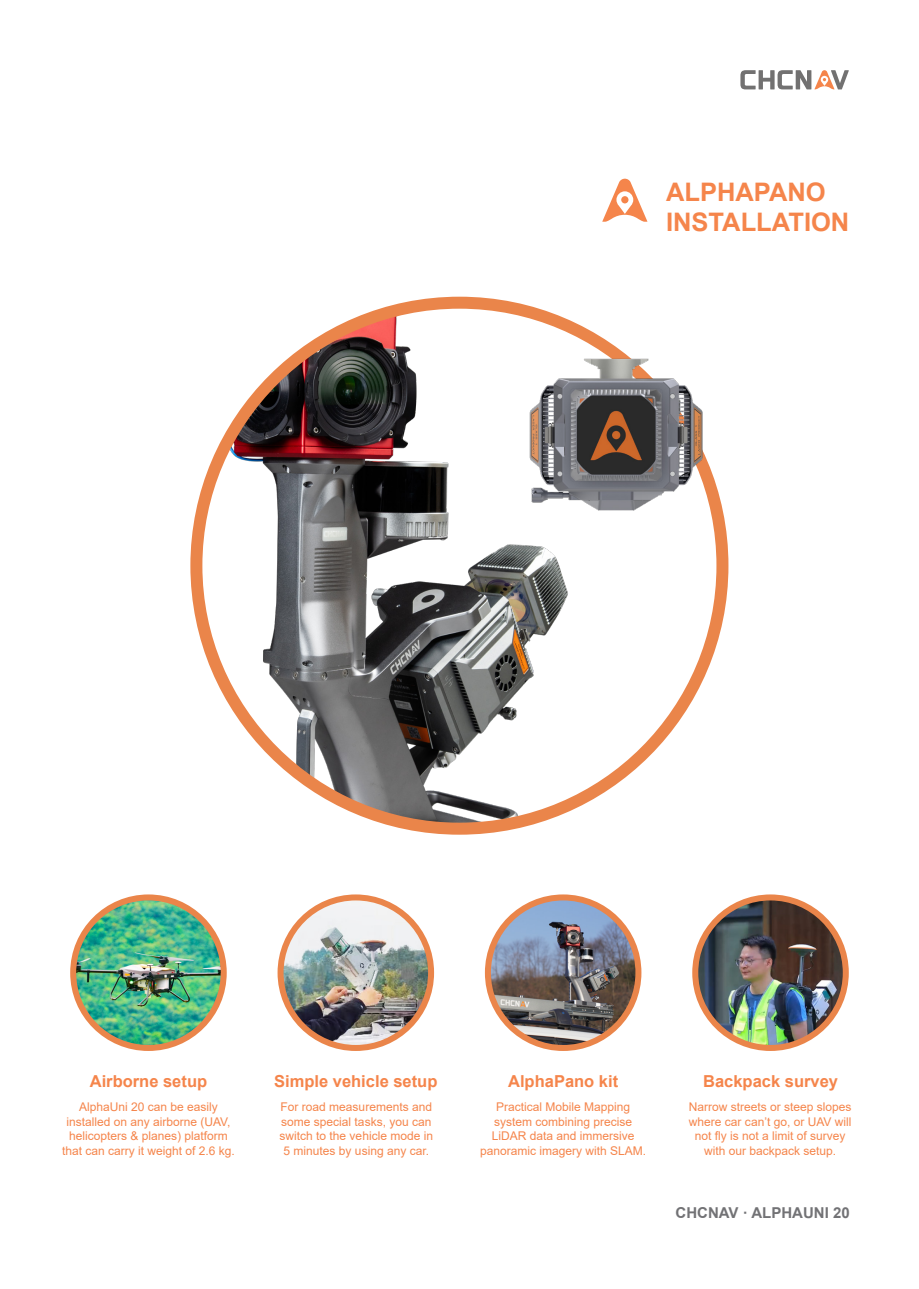
<style>
.page{position:relative;width:919px;height:1289px;background:#fff}
.page>*{position:absolute;margin:0;border:0;box-sizing:border-box;transform-origin:0 0}
.t1{font:700 25.5px/30.6px "Arial";color:#f5854b}
.t2{font:700 16.5px "Arial";color:#f5854b}
.t3{font:700 15px "Arial";color:#727275}
.t4{font:12px/14.4px "Arial";color:#f5854b;text-align:center}
</style>
<div class="page">
<svg style="left:740px;top:70px;width:108px;height:19px"></svg>
<img style="left:196px;top:303px;width:424px;height:525px">
<svg style="left:602px;top:179px;width:45px;height:43px"></svg>
<div style="left:621px;top:196px;width:7px;height:7px;background:#f5854b;border-radius:4px"></div>
<img style="left:73px;top:897px;width:151px;height:150px;border-radius:75px">
<div style="left:70px;top:894px;width:157px;height:156px;border:6px solid #ea854a;border-radius:50%"></div>
<img style="left:280px;top:897px;width:151px;height:150px;border-radius:75px">
<div style="left:277px;top:894px;width:157px;height:156px;border:6px solid #ea854a;border-radius:50%"></div>
<img style="left:488px;top:897px;width:150px;height:150px;border-radius:75px">
<div style="left:485px;top:894px;width:156px;height:156px;border:6px solid #ea854a;border-radius:50%"></div>
<img style="left:695px;top:897px;width:150px;height:148px">
<div style="left:692px;top:894px;width:156px;height:156px;border:6px solid #ea854a;border-radius:50%"></div>
<img style="left:422px;top:329px;width:306px;height:211px">
<p class="t1" style="left:666px;top:176px;width:185px">ALPHAPANO<br>INSTALLATION</p>
<p class="t2" style="left:90px;top:1069px;width:119px">Airborne setup</p>
<p class="t4" style="left:62px;top:1099px;width:174px">AlphaUni 20 can be easily installed on any airborne (UAV, helicopters &amp; planes) platform that can carry it weight of 2.6 kg.</p>
<p class="t2" style="left:274px;top:1069px;width:165px">Simple vehicle setup</p>
<p class="t4" style="left:280px;top:1099px;width:153px">For road measurements and</p>
<p class="t4" style="left:279px;top:1114px;width:155px;text-align:left">some special tasks, you can switch to the vehicle mode in</p>
<p class="t4" style="left:283px;top:1143px;width:147px">5 minutes by using any car.</p>
<p class="t2" style="left:508px;top:1069px;width:112px">AlphaPano kit</p>
<p class="t4" style="left:496px;top:1099px;width:136px">Practical Mobile Mapping</p>
<p class="t4" style="left:494px;top:1114px;width:140px">system combining precise</p>
<p class="t4" style="left:480px;top:1128px;width:168px">LiDAR data and immersive panoramic imagery with SLAM.</p>
<p class="t2" style="left:703px;top:1069px;width:136px">Backpack survey</p>
<p class="t4" style="left:688px;top:1099px;width:164px">Narrow streets or steep slopes where car can’t go, or UAV will not fly is not a limit of survey with our backpack setup.</p>
<p class="t3" style="left:675px;top:1201px;width:176px">CHCNAV · ALPHAUNI 20</p>
</div>
